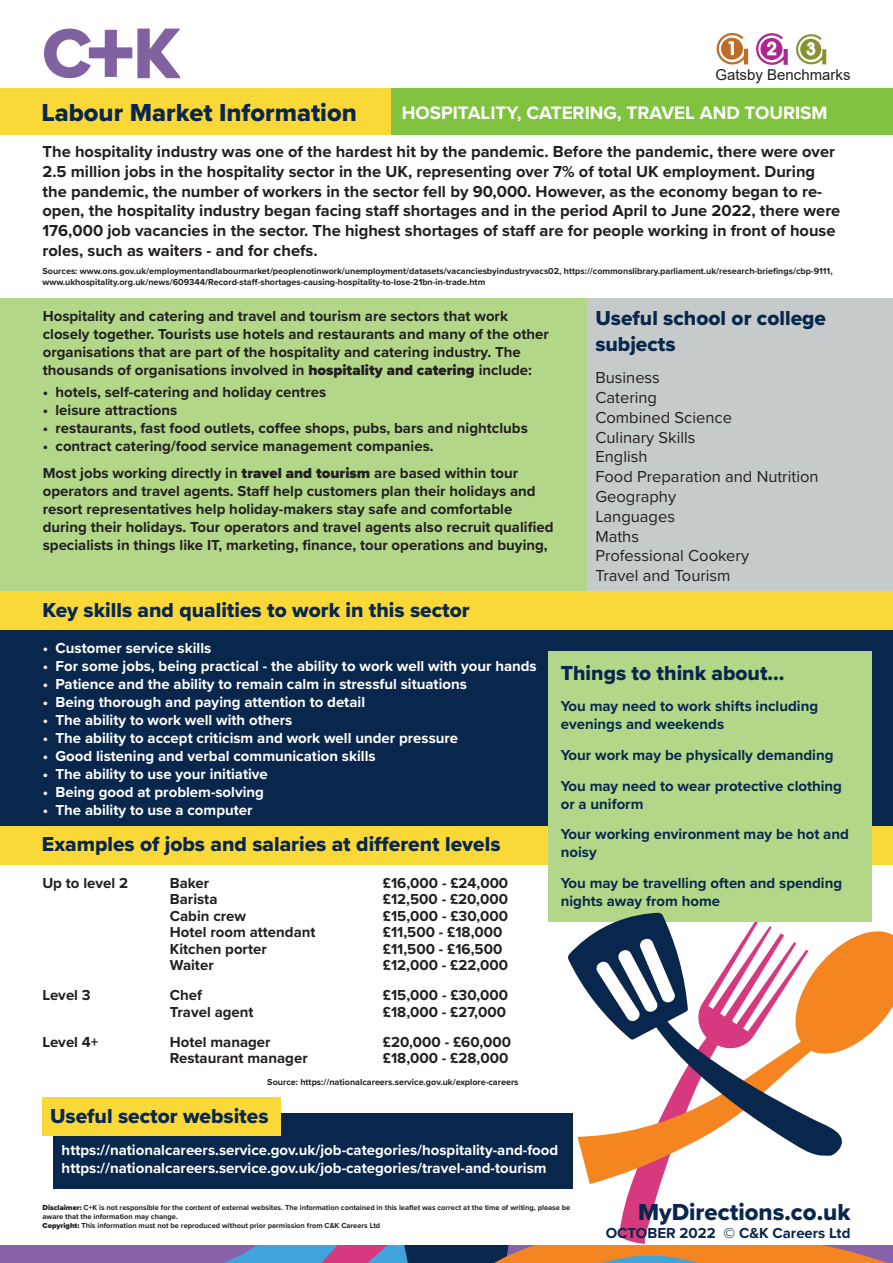
<style>
.page{position:relative;width:893px;height:1263px;background:#fff}
.page>*{position:absolute;margin:0;border:0;box-sizing:border-box;transform-origin:0 0}
.t1{font:25.5px "Proxima Nova Extrabld";color:#09274c}
.t2{font:24px "Proxima Nova Extrabld";color:#09274c}
.t3{font:21px/25.2px "Proxima Nova Extrabld";color:#09274c}
.t4{font:700 18.75px "Proxima Nova";color:#fff}
.t5{font:500 17.55px "Avant Garde IT Cby BT";color:#fff}
.t6{font:500 17.4px "Avant Garde IT Cby BT";color:#fff}
.t7{font:500 16.65px "Avant Garde IT Cby BT";color:#fff}
.t8{font:700 16.5px/19.8px "Proxima Nova";color:#231f20}
.t9{font:16.5px/19.8px "Proxima Nova";color:#231f20}
.t10{font:700 15px/18px "Proxima Nova";color:#231f20}
.t11{font:700 15px/18px "Proxima Nova";color:#fff}
.t12{font:700 15px/30.8px "Proxima Nova";color:#09274c}
.t13{font:15px "Arial";color:#231f20}
.t14{font:700 9px/10.8px "Proxima Nova";color:#231f20}
.t15{font:700 7.5px/9px "Proxima Nova";color:#231f20}
.s1{font-weight:900}
</style>
<div class="page">
<div style="left:587px;top:299px;width:306px;height:327px;background:#c5cbcb"></div>
<div style="left:0;top:299px;width:587px;height:327px;background:#b2d789"></div>
<div style="left:0;top:626px;width:893px;height:219px;background:#09274c"></div>
<svg style="left:0;top:918px;width:893px;height:345px"></svg>
<div style="left:0;top:88px;width:391px;height:47px;background:#fad837"></div>
<svg style="left:44px;top:29px;width:136px;height:49px"></svg>
<svg style="left:756px;top:33px;width:32px;height:32px"></svg>
<svg style="left:717px;top:33px;width:31px;height:31px"></svg>
<svg style="left:796px;top:34px;width:30px;height:30px"></svg>
<div style="left:391px;top:88px;width:502px;height:47px;background:#81c340"></div>
<div style="left:53px;top:1113px;width:519px;height:58px;background:#09274c"></div>
<div style="left:53px;top:1131px;width:519px;height:58px;background:#09274c"></div>
<div style="left:42px;top:1097px;width:238px;height:38px;background:#fad837"></div>
<div style="left:0;top:592px;width:893px;height:38px;background:#fad837"></div>
<div style="left:0;top:826px;width:893px;height:38px;background:#fad837"></div>
<div style="left:548px;top:651px;width:323px;height:42px;background:#b2d789"></div>
<div style="left:548px;top:691px;width:323px;height:54px;background:#b2d789"></div>
<div style="left:548px;top:739px;width:323px;height:37px;background:#b2d789"></div>
<div style="left:548px;top:770px;width:323px;height:54px;background:#b2d789"></div>
<div style="left:548px;top:819px;width:323px;height:54px;background:#b2d789"></div>
<div style="left:548px;top:868px;width:323px;height:54px;background:#b2d789"></div>
<svg style="left:568px;top:913px;width:274px;height:243px"></svg>
<h1 class="t1" style="left:41px;top:94px;width:317px">Labour Market Information</h1>
<p class="t6" style="left:727px;top:38px;width:11px">1</p>
<p class="t5" style="left:767px;top:38px;width:12px">2</p>
<p class="t7" style="left:806px;top:39px;width:11px">3</p>
<p class="t13" style="left:715px;top:64px;width:137px">Gatsby Benchmarks</p>
<p class="t4" style="left:402px;top:98px;width:427px">HOSPITALITY, CATERING, TRAVEL AND TOURISM</p>
<p class="t8" style="left:43px;top:141px;width:799px">The hospitality industry was one of the hardest hit by the pandemic. Before the pandemic, there were over 2.5 million jobs in the hospitality sector in the UK, representing over 7% of total UK employment. During the pandemic, the number of workers in the sector fell by 90,000. However, as the economy began to re&shy;open, the hospitality industry began facing staff shortages and in the period April to June 2022, there were 176,000 job vacancies in the sector. The highest shortages of staff are for people working in front of house roles, such as waiters - and for chefs.</p>
<p class="t14" style="left:43px;top:265px;width:792px">Sources: www.ons.gov.uk/employmentandlabourmarket/peoplenotinwork/unemployment/datasets/vacanciesbyindustryvacs02, https://commonslibrary.parliament.uk/research-briefings/cbp-9111, www.ukhospitality.org.uk/news/609344/Record-staff-shortages-causing-hospitality-to-lose-21bn-in-trade.htm</p>
<p class="t10" style="left:43px;top:306px;width:508px">Hospitality and catering and travel and tourism are sectors that work closely together. Tourists use hotels and restaurants and many of the other organisations that are part of the hospitality and catering industry. The thousands of organisations involved in <span class="s1">hospitality and catering</span> include:</p>
<p class="t10" style="left:43px;top:383px;width:285px">• hotels, self-catering and holiday centres</p>
<p class="t10" style="left:43px;top:401px;width:136px">• leisure attractions</p>
<p class="t10" style="left:43px;top:419px;width:487px">• restaurants, fast food outlets, coffee shops, pubs, bars and nightclubs</p>
<p class="t10" style="left:43px;top:432px;width:477px;line-height:26.5px">• contract catering/food service management companies.<br>Most jobs working directly in <span class="s1">travel and tourism</span> are based within tour</p>
<p class="t10" style="left:43px;top:481px;width:512px">operators and travel agents. Staff help customers plan their holidays and resort representatives help holiday-makers stay safe and comfortable during their holidays. Tour operators and travel agents also recruit qualified specialists in things like IT, marketing, finance, tour operations and buying,</p>
<h3 class="t3" style="left:43px;top:597px;width:429px">Key skills and qualities to work in this sector</h3>
<h3 class="t3" style="left:595px;top:306px;width:232px">Useful school or college subjects</h3>
<p class="t9" style="left:595px;top:367px;width:225px">Business<br>Catering<br>Combined Science<br>Culinary Skills<br>English<br>Food Preparation and Nutrition<br>Geography<br>Languages<br>Maths<br>Professional Cookery<br>Travel and Tourism</p>
<p class="t11" style="left:43px;top:638px;width:170px">• Customer service skills</p>
<p class="t11" style="left:43px;top:656px;width:496px">• For some jobs, being practical - the ability to work well with your hands</p>
<p class="t11" style="left:43px;top:674px;width:426px">• Patience and the ability to remain calm in stressful situations</p>
<p class="t11" style="left:43px;top:692px;width:324px">• Being thorough and paying attention to detail</p>
<p class="t11" style="left:43px;top:710px;width:251px">• The ability to work well with others</p>
<p class="t11" style="left:43px;top:728px;width:417px">• The ability to accept criticism and work well under pressure</p>
<p class="t11" style="left:43px;top:746px;width:334px">• Good listening and verbal communication skills</p>
<p class="t11" style="left:43px;top:764px;width:227px">• The ability to use your initiative</p>
<p class="t11" style="left:43px;top:782px;width:223px">• Being good at problem-solving</p>
<p class="t11" style="left:43px;top:800px;width:211px">• The ability to use a computer</p>
<h3 class="t3" style="left:42px;top:831px;width:460px">Examples of jobs and salaries at different levels</h3>
<p class="t10" style="left:42px;top:873px;width:87px">Up to level 2</p>
<p class="t10" style="left:170px;top:873px;width:41px">Baker</p>
<p class="t10" style="left:383px;top:873px;width:127px">£16,000 - £24,000</p>
<p class="t10" style="left:170px;top:890px;width:49px">Barista</p>
<p class="t10" style="left:383px;top:890px;width:127px">£12,500 - £20,000</p>
<p class="t10" style="left:170px;top:906px;width:78px">Cabin crew</p>
<p class="t10" style="left:383px;top:906px;width:127px">£15,000 - £30,000</p>
<p class="t10" style="left:170px;top:923px;width:147px">Hotel room attendant</p>
<p class="t10" style="left:383px;top:923px;width:121px">£11,500 - £18,000</p>
<p class="t10" style="left:170px;top:939px;width:98px">Kitchen porter</p>
<p class="t10" style="left:383px;top:939px;width:121px">£11,500 - £16,500</p>
<p class="t10" style="left:170px;top:956px;width:45px">Waiter</p>
<p class="t10" style="left:383px;top:956px;width:127px">£12,000 - £22,000</p>
<p class="t10" style="left:42px;top:986px;width:50px">Level 3</p>
<p class="t10" style="left:170px;top:986px;width:34px">Chef</p>
<p class="t10" style="left:383px;top:986px;width:127px">£15,000 - £30,000</p>
<p class="t10" style="left:170px;top:1002px;width:85px">Travel agent</p>
<p class="t10" style="left:383px;top:1002px;width:125px">£18,000 - £27,000</p>
<p class="t10" style="left:42px;top:1032px;width:58px">Level 4+</p>
<p class="t10" style="left:170px;top:1032px;width:102px">Hotel manager</p>
<p class="t10" style="left:383px;top:1032px;width:130px">£20,000 - £60,000</p>
<p class="t10" style="left:170px;top:1049px;width:139px">Restaurant manager</p>
<p class="t10" style="left:383px;top:1049px;width:127px">£18,000 - £28,000</p>
<p class="t14" style="left:267px;top:1076px;width:253px">Source: https://nationalcareers.service.gov.uk/explore-careers</p>
<h3 class="t3" style="left:561px;top:660px;width:225px">Things to think about...</h3>
<p class="t12" style="left:561px;top:697px;width:259px;line-height:18px">You may need to work shifts including evenings and weekends</p>
<p class="t12" style="left:561px;top:739px;width:283px">Your work may be physically demanding<br>You may need to wear protective clothing</p>
<p class="t12" style="left:561px;top:788px;width:290px">or a uniform<br>Your working environment may be hot and</p>
<p class="t12" style="left:561px;top:837px;width:283px">noisy<br>You may be travelling often and spending</p>
<p class="t12" style="left:561px;top:885px;width:161px">nights away from home</p>
<h3 class="t3" style="left:50px;top:1103px;width:220px">Useful sector websites</h3>
<p class="t11" style="left:62px;top:1140px;width:498px">https://nationalcareers.service.gov.uk/job-categories/hospitality-and-food https://nationalcareers.service.gov.uk/job-categories/travel-and-tourism</p>
<p class="t15" style="left:43px;top:1203px;width:529px"><span class="s1">Disclaimer:</span> C+K is not responsible for the content of external websites. The information contained in this leaflet was correct at the time of writing, please be aware that the information may change.<br><span class="s1">Copyright:</span> This information must not be reproduced without prior permission from C&amp;K Careers Ltd</p>
<h2 class="t2" style="left:638px;top:1194px;width:214px">MyDirections.co.uk</h2>
<p class="t12" style="left:606px;top:1218px;width:246px">OCTOBER 2022 © C&amp;K Careers Ltd</p>
</div>
